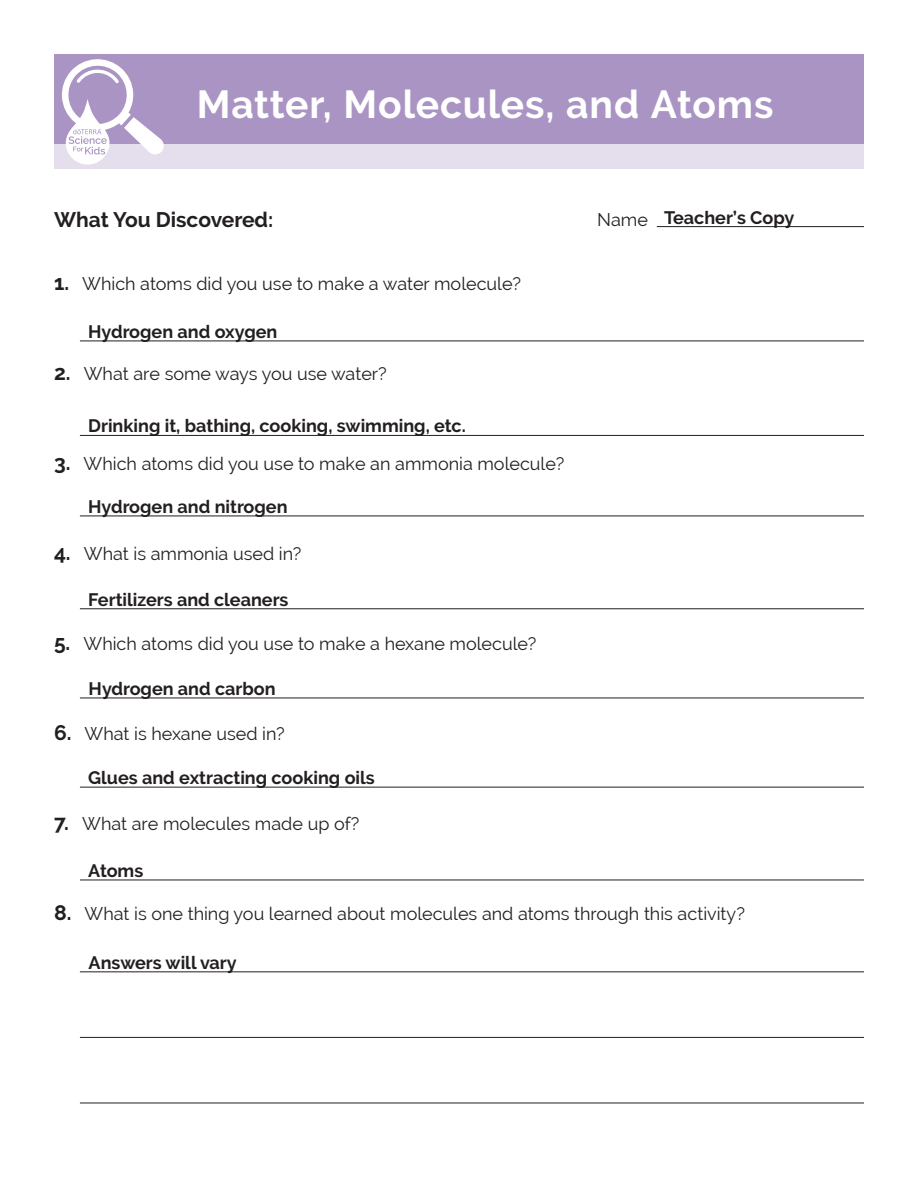
<style>
.page{position:relative;width:918px;height:1188px;background:#fff}
.page>*{position:absolute;margin:0;border:0;box-sizing:border-box;transform-origin:0 0}
.t1{font:700 39px "Raleway";letter-spacing:.02em;color:#fff}
.t2{font:700 21px "Raleway";color:#231f20}
.t3{font:18px "Raleway";color:#231f20}
.t4{font:700 18px "Raleway";color:#231f20}
.s1{font-weight:700;font-size:21px}
</style>
<div class="page">
<hr style="left:80px;top:341px;width:784px;height:1px;background:#231f20">
<hr style="left:80px;top:516px;width:784px;height:1px;background:#231f20">
<hr style="left:80px;top:698px;width:784px;height:1px;background:#231f20">
<hr style="left:80px;top:971px;width:784px;height:1px;background:#231f20">
<hr style="left:80px;top:880px;width:784px;height:1px;background:#231f20">
<hr style="left:80px;top:787px;width:784px;height:1px;background:#231f20">
<hr style="left:80px;top:435px;width:784px;height:1px;background:#231f20">
<hr style="left:80px;top:608px;width:784px;height:1px;background:#231f20">
<div style="left:54px;top:144px;width:810px;height:25px;background:#e5dfed"></div>
<div style="left:54px;top:54px;width:810px;height:90px;background:#a994c3"></div>
<svg style="left:62px;top:59px;width:102px;height:106px"></svg>
<hr style="left:80px;top:1037px;width:784px;height:1px;background:#231f20">
<hr style="left:657px;top:226px;width:207px;height:1px;background:#231f20">
<hr style="left:80px;top:1103px;width:784px;height:1px;background:#231f20">
<p class="t1" style="left:197px;top:82px;width:578px">Matter, Molecules, and Atoms</p>
<p class="t2" style="left:54px;top:208px;width:221px">What You Discovered:</p>
<p class="t3" style="left:54px;top:273px;width:468px"><span class="s1">1.</span> Which atoms did you use to make a water molecule?</p>
<p class="t4" style="left:88px;top:321px;width:191px">Hydrogen and oxygen</p>
<p class="t3" style="left:54px;top:363px;width:334px"><span class="s1">2.</span> What are some ways you use water?</p>
<p class="t4" style="left:88px;top:416px;width:379px">Drinking it, bathing, cooking, swimming, etc.</p>
<p class="t3" style="left:54px;top:453px;width:512px"><span class="s1">3.</span> Which atoms did you use to make an ammonia molecule?</p>
<p class="t4" style="left:88px;top:496px;width:201px">Hydrogen and nitrogen</p>
<p class="t3" style="left:54px;top:543px;width:249px"><span class="s1">4.</span> What is ammonia used in?</p>
<p class="t4" style="left:88px;top:590px;width:202px">Fertilizers and cleaners</p>
<p class="t3" style="left:54px;top:633px;width:484px"><span class="s1">5.</span> Which atoms did you use to make a hexane molecule?</p>
<p class="t4" style="left:89px;top:678px;width:189px">Hydrogen and carbon</p>
<p class="t3" style="left:54px;top:723px;width:232px"><span class="s1">6.</span> What is hexane used in?</p>
<p class="t4" style="left:88px;top:767px;width:288px">Glues and extracting cooking oils</p>
<p class="t3" style="left:54px;top:813px;width:307px"><span class="s1">7.</span> What are molecules made up of?</p>
<p class="t4" style="left:88px;top:861px;width:57px">Atoms</p>
<p class="t3" style="left:597px;top:209px;width:52px">Name</p>
<p class="t4" style="left:664px;top:208px;width:132px">Teacher’s Copy</p>
<p class="t3" style="left:54px;top:903px;width:692px"><span class="s1">8.</span> What is one thing you learned about molecules and atoms through this activity?</p>
<p class="t4" style="left:89px;top:953px;width:150px">Answers will vary</p>
</div>
